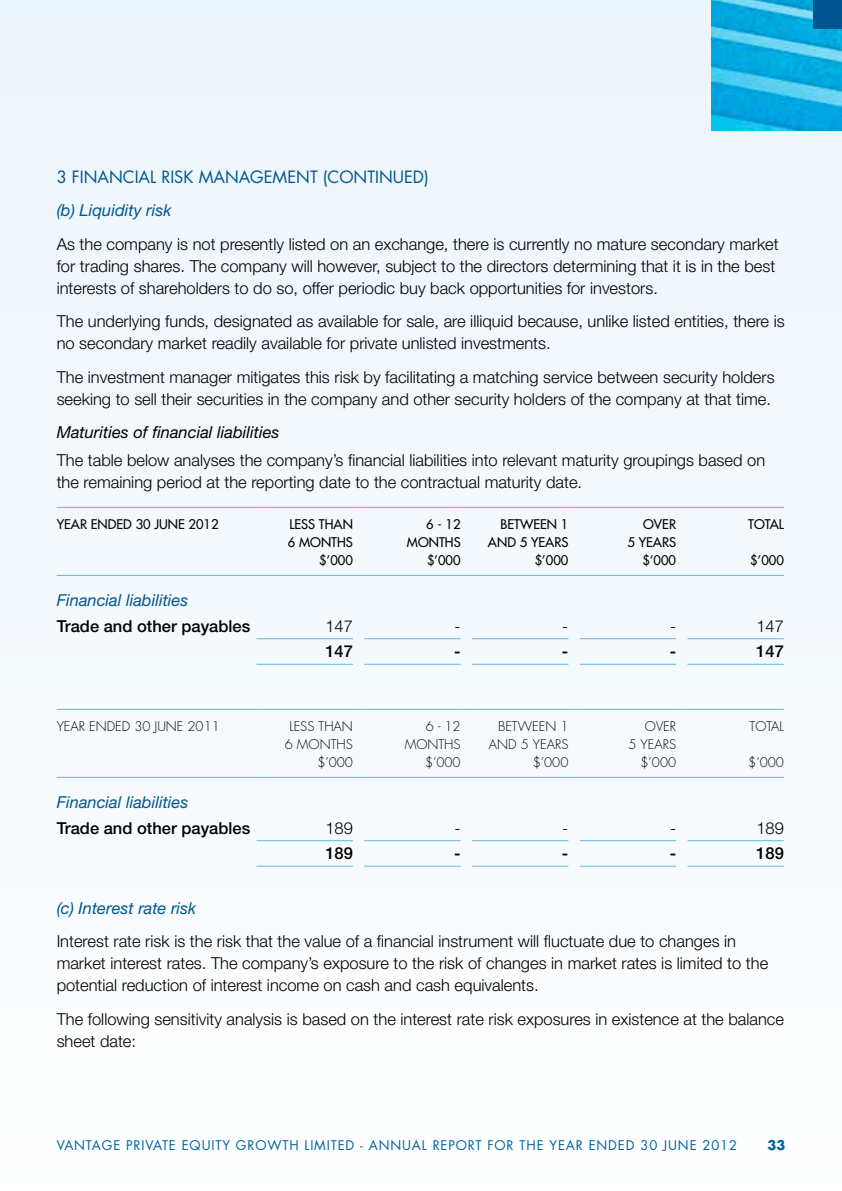
<style>
.page{position:relative;width:842px;height:1191px;background:#f4f9fd}
.page>*{position:absolute;margin:0;border:0;box-sizing:border-box;transform-origin:0 0}
.t1{font:300 16.4px/22px "Helvetica Neue LT Std";color:#000}
.t2{font:italic 16.4px "Helvetica Neue LT Std";color:#00568e}
.t3{font:500 16.4px "Helvetica Neue LT Std";color:#000}
.t4{font:16.4px "Futura";color:#00568e}
.t5{font:italic 16.4px "Helvetica Neue LT Std";color:#000}
.t6{font:13px/18px "Futura";color:#000;text-align:right}
.t7{font:300 13px/18px "Futura";color:#000}
.t8{font:13px "Futura";letter-spacing:.065em;color:#00639e}
.t9{font:700 13px "Futura";color:#00639e}
</style>
<div class="page">
<img style="left:711px;top:0;width:131px;height:130px">
<div style="left:814px;top:0;width:28px;height:28px;background:#00568e"></div>
<hr style="left:57px;top:507px;width:200px;height:1px;background:#61b7e3">
<hr style="left:257px;top:507px;width:96px;height:1px;background:#61b7e3">
<hr style="left:364px;top:507px;width:97px;height:1px;background:#61b7e3">
<hr style="left:472px;top:507px;width:96px;height:1px;background:#61b7e3">
<svg style="left:568px;top:507px;width:12px;height:1px"></svg>
<hr style="left:580px;top:507px;width:96px;height:1px;background:#61b7e3">
<hr style="left:687px;top:507px;width:97px;height:1px;background:#61b7e3">
<hr style="left:57px;top:575px;width:200px;height:1px;background:#61b7e3">
<hr style="left:257px;top:575px;width:96px;height:1px;background:#61b7e3">
<hr style="left:364px;top:575px;width:97px;height:1px;background:#61b7e3">
<hr style="left:472px;top:575px;width:96px;height:1px;background:#61b7e3">
<svg style="left:568px;top:575px;width:12px;height:1px"></svg>
<hr style="left:580px;top:575px;width:96px;height:1px;background:#61b7e3">
<hr style="left:687px;top:575px;width:97px;height:1px;background:#61b7e3">
<hr style="left:257px;top:638px;width:96px;height:1px;background:#61b7e3">
<hr style="left:364px;top:638px;width:97px;height:1px;background:#61b7e3">
<hr style="left:472px;top:638px;width:96px;height:1px;background:#61b7e3">
<hr style="left:580px;top:638px;width:96px;height:1px;background:#61b7e3">
<hr style="left:687px;top:638px;width:97px;height:1px;background:#61b7e3">
<hr style="left:257px;top:664px;width:96px;height:1px;background:#61b7e3">
<hr style="left:364px;top:664px;width:97px;height:1px;background:#61b7e3">
<hr style="left:472px;top:664px;width:96px;height:1px;background:#61b7e3">
<hr style="left:580px;top:664px;width:96px;height:1px;background:#61b7e3">
<hr style="left:687px;top:664px;width:97px;height:1px;background:#61b7e3">
<hr style="left:57px;top:709px;width:200px;height:1px;background:#61b7e3">
<hr style="left:257px;top:709px;width:96px;height:1px;background:#61b7e3">
<hr style="left:364px;top:709px;width:97px;height:1px;background:#61b7e3">
<hr style="left:472px;top:709px;width:96px;height:1px;background:#61b7e3">
<svg style="left:568px;top:709px;width:12px;height:1px"></svg>
<hr style="left:580px;top:709px;width:96px;height:1px;background:#61b7e3">
<hr style="left:687px;top:709px;width:97px;height:1px;background:#61b7e3">
<hr style="left:57px;top:777px;width:200px;height:1px;background:#61b7e3">
<hr style="left:257px;top:777px;width:96px;height:1px;background:#61b7e3">
<hr style="left:364px;top:777px;width:97px;height:1px;background:#61b7e3">
<hr style="left:472px;top:777px;width:96px;height:1px;background:#61b7e3">
<svg style="left:568px;top:777px;width:12px;height:1px"></svg>
<hr style="left:580px;top:777px;width:96px;height:1px;background:#61b7e3">
<hr style="left:687px;top:777px;width:97px;height:1px;background:#61b7e3">
<hr style="left:257px;top:840px;width:96px;height:1px;background:#61b7e3">
<hr style="left:364px;top:840px;width:97px;height:1px;background:#61b7e3">
<hr style="left:472px;top:840px;width:96px;height:1px;background:#61b7e3">
<hr style="left:580px;top:840px;width:96px;height:1px;background:#61b7e3">
<hr style="left:687px;top:840px;width:97px;height:1px;background:#61b7e3">
<hr style="left:257px;top:865px;width:96px;height:1px;background:#61b7e3">
<hr style="left:364px;top:865px;width:97px;height:1px;background:#61b7e3">
<hr style="left:472px;top:865px;width:96px;height:1px;background:#61b7e3">
<hr style="left:580px;top:865px;width:96px;height:1px;background:#61b7e3">
<hr style="left:687px;top:865px;width:97px;height:1px;background:#61b7e3">
<p class="t4" style="left:57px;top:166px;width:283px">3 FINANCIAL RISK MANAGEMENT (CONTINUED</p>
<p class="t4" style="left:424px;top:166px;width:6px">)</p>
<p class="t2" style="left:57px;top:201px;width:116px">(b) Liquidity risk</p>
<p class="t1" style="left:57px;top:233px;width:723px">As the company is not presently listed on an exchange, there is currently no mature secondary market for trading shares. The company will however, subject to the directors determining that it is in the best interests of shareholders to do so, offer periodic buy back opportunities for investors.</p>
<p class="t1" style="left:57px;top:310px;width:729px">The underlying funds, designated as available for sale, are illiquid because, unlike listed entities, there is no secondary market readily available for private unlisted investments.</p>
<p class="t1" style="left:57px;top:365px;width:719px">The investment manager mitigates this risk by facilitating a matching service between security holders seeking to sell their securities in the company and other security holders of the company at that time.</p>
<p class="t5" style="left:57px;top:422px;width:224px">Maturities of financial liabilities</p>
<p class="t1" style="left:57px;top:448px;width:710px">The table below analyses the company’s financial liabilities into relevant maturity groupings based on the remaining period at the reporting date to the contractual maturity date.</p>
<p class="t6" style="left:57px;top:515px;width:9px">YEAR</p>
<p class="t6" style="left:91px;top:515px;width:9px">ENDED</p>
<p class="t6" style="left:136px;top:515px;width:33px">30 JUNE</p>
<p class="t6" style="left:189px;top:515px;width:32px">2012</p>
<p class="t6" style="left:288px;top:515px;width:41px;text-align:left">LESS THAN<br>6 MONTH</p>
<p class="t6" style="left:500px;top:515px;width:16px">BETWEEN</p>
<p class="t6" style="left:561px;top:515px;width:9px">1</p>
<p class="t6" style="left:488px;top:533px;width:11px">AND</p>
<p class="t6" style="left:520px;top:533px;width:20px">5 YEAR</p>
<p class="t6" style="left:748px;top:515px;width:9px">TOTAL</p>
<p class="t6" style="left:750px;top:551px;width:35px">$’000</p>
<p class="t6" style="left:426px;top:515px;width:36px">6 - 12</p>
<p class="t6" style="left:407px;top:533px;width:11px">MONTH</p>
<p class="t6" style="left:627px;top:515px;width:25px;text-align:left;text-indent:16px">OVER<br>5 YEAR</p>
<p class="t6" style="left:319px;top:533px;width:35px">S $’000</p>
<p class="t6" style="left:427px;top:533px;width:35px">S $’000</p>
<p class="t6" style="left:535px;top:533px;width:35px">S $’000</p>
<p class="t6" style="left:642px;top:533px;width:35px">S $’000</p>
<p class="t2" style="left:57px;top:590px;width:133px">Financial liabilities</p>
<p class="t3" style="left:57px;top:616px;width:195px">Trade and other payables</p>
<p class="t1" style="left:325px;top:614px;width:29px">147</p>
<p class="t1" style="left:455px;top:614px;width:8px">-</p>
<p class="t1" style="left:562px;top:614px;width:8px">-</p>
<p class="t1" style="left:670px;top:614px;width:8px">-</p>
<p class="t1" style="left:756px;top:614px;width:29px">147</p>
<p class="t3" style="left:325px;top:642px;width:29px">147</p>
<p class="t3" style="left:454px;top:642px;width:8px">-</p>
<p class="t3" style="left:562px;top:642px;width:8px">-</p>
<p class="t3" style="left:670px;top:642px;width:8px">-</p>
<p class="t3" style="left:756px;top:642px;width:29px">147</p>
<p class="t7" style="left:57px;top:717px;width:9px">YEAR</p>
<p class="t7" style="left:89px;top:717px;width:132px">ENDED 30 JUNE 2011</p>
<p class="t7" style="left:289px;top:717px;width:7px">LESS</p>
<p class="t7" style="left:318px;top:717px;width:36px">THAN</p>
<p class="t7" style="left:285px;top:735px;width:61px">6 MONTHS</p>
<p class="t7" style="left:317px;top:753px;width:37px">$’000</p>
<p class="t7" style="left:426px;top:717px;width:36px">6 - 12</p>
<p class="t7" style="left:405px;top:735px;width:48px">MONTHS</p>
<p class="t7" style="left:425px;top:753px;width:37px">$’000</p>
<p class="t7" style="left:489px;top:717px;width:81px;text-indent:9px">BETWEE N 1<br>AND 5 YEARS</p>
<p class="t7" style="left:533px;top:753px;width:37px">$’000</p>
<p class="t7" style="left:628px;top:717px;width:36px;text-indent:16px">OVER<br>5 YEARS</p>
<p class="t7" style="left:640px;top:753px;width:37px">$’000</p>
<p class="t7" style="left:749px;top:717px;width:29px">TOTAL</p>
<p class="t7" style="left:748px;top:753px;width:37px">$’000</p>
<p class="t2" style="left:57px;top:792px;width:133px">Financial liabilities</p>
<p class="t3" style="left:57px;top:818px;width:195px">Trade and other payables</p>
<p class="t1" style="left:325px;top:816px;width:29px">189</p>
<p class="t1" style="left:455px;top:816px;width:8px">-</p>
<p class="t1" style="left:562px;top:816px;width:8px">-</p>
<p class="t1" style="left:670px;top:816px;width:8px">-</p>
<p class="t1" style="left:756px;top:816px;width:29px">189</p>
<p class="t3" style="left:325px;top:843px;width:29px">189</p>
<p class="t3" style="left:454px;top:843px;width:8px">-</p>
<p class="t3" style="left:562px;top:843px;width:8px">-</p>
<p class="t3" style="left:670px;top:843px;width:8px">-</p>
<p class="t3" style="left:756px;top:843px;width:29px">189</p>
<p class="t2" style="left:57px;top:898px;width:141px">(c) Interest rate risk</p>
<p class="t1" style="left:57px;top:930px;width:713px">Interest rate risk is the risk that the value of a financial instrument will fluctuate due to changes in market interest rates. The company’s exposure to the risk of changes in market rates is limited to the potential reduction of interest income on cash and cash equivalents.</p>
<p class="t1" style="left:57px;top:1007px;width:729px">The following sensitivity analysis is based on the interest rate risk exposures in existence at the balance sheet date:</p>
<p class="t8" style="left:57px;top:1136px;width:682px">VANTAGE PRIVATE EQUITY GROWTH LIMITED - ANNUAL REPORT FOR THE YEAR ENDED 30 JUNE 2012</p>
<p class="t9" style="left:767px;top:1135px;width:19px">33</p>
</div>
